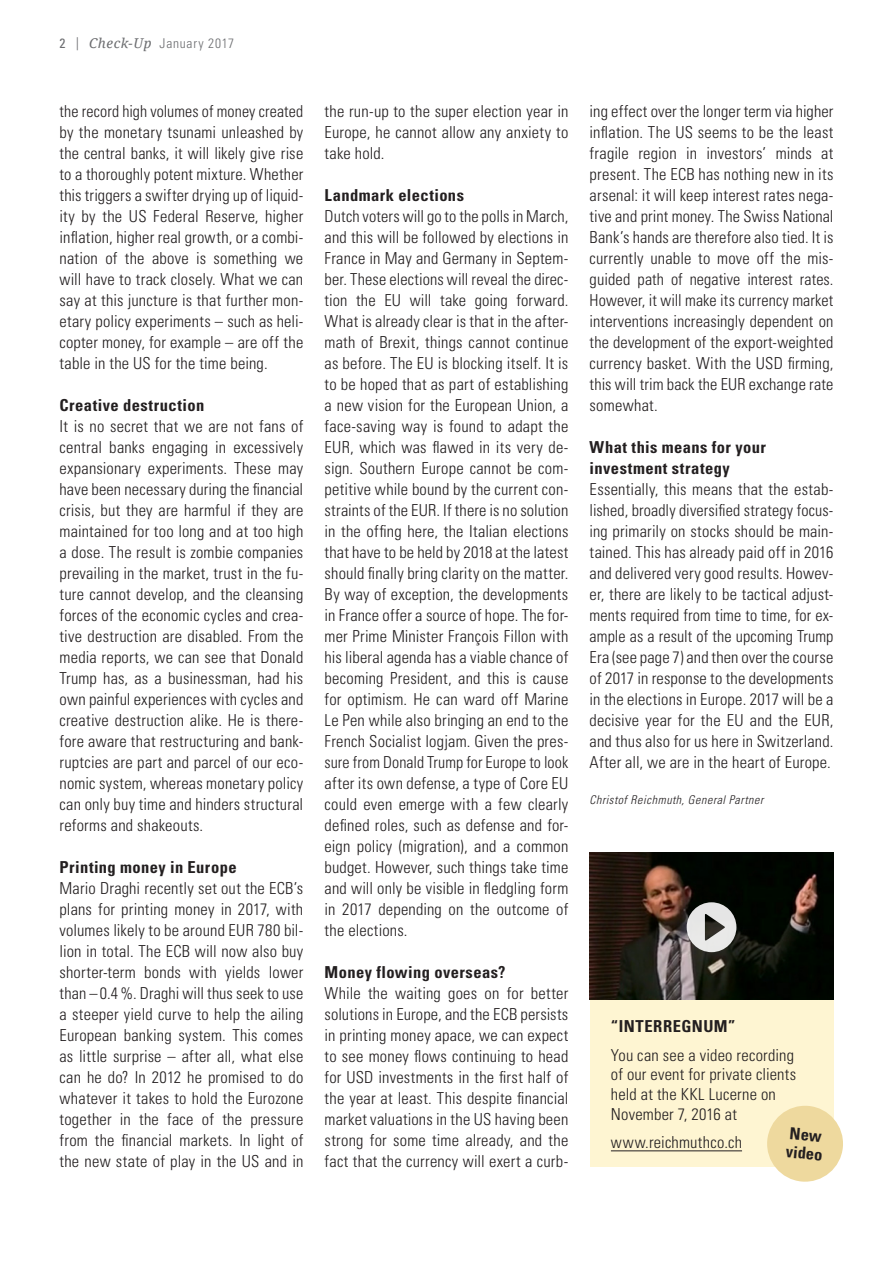
<style>
.page{position:relative;width:893px;height:1263px;background:#fff}
.page>*{position:absolute;margin:0;border:0;box-sizing:border-box;transform-origin:0 0}
.Fliesstext{font:300 condensed 16.5px/21px "Univers LT Std";letter-spacing:.01em;color:#231f20;text-align:justify}
.Zwischentitel{font:700 condensed 16.5px/21px "Univers LT Std";letter-spacing:.03em;color:#231f20}
.Tabellentitel_mittig{font:700 condensed 16.5px/18px "Univers LT Std";color:#231f20}
.t1{font:300 condensed 13.5px "Univers LT Std";letter-spacing:.06em;color:#6c6d70}
.Bildlegende{font:italic 300 condensed 12px "Univers LT Std";letter-spacing:.05em;color:#231f20}
.s1{font-weight:400}
.s2{font-family:"Centennial LT Std";font-weight:400;font-stretch:normal;font-size:13.05px}
.s3{font-family:"Noto Serif";font-weight:400;font-style:italic;font-stretch:normal}
</style>
<div class="page">
<div style="left:590px;top:999px;width:243px;height:168px;background:#fef5d2"></div>
<hr style="left:611px;top:1150px;width:131px;height:1px;background:#231f20">
<img style="left:590px;top:852px;width:243px;height:147px">
<svg style="left:687px;top:902px;width:49px;height:50px;background:#a6a7a4"></svg>
<svg style="left:767px;top:1104px;width:76px;height:78px"></svg>
<p class="t1" style="left:60px;top:36px;width:176px"><span class="s1">2</span> <span class="s2">|</span> <span class="s3">Check-Up</span> January 2017</p>
<p class="Fliesstext" style="left:60px;top:101px;width:245px">the record high volumes of money created by the monetary tsunami unleashed by the central banks, it will likely give rise to a thoroughly potent mixture. Whether this triggers a swifter drying up of liquid&shy;ity by the US Federal Reserve, higher inflation, higher real growth, or a combi&shy;nation of the above is something we will have to track closely. What we can say at this juncture is that further mon&shy;etary policy experiments – such as heli&shy;copter money, for example – are off the table in the US for the time being.</p>
<p class="Zwischentitel" style="left:60px;top:395px;width:146px">Creative destruction</p>
<p class="Fliesstext" style="left:60px;top:416px;width:245px">It is no secret that we are not fans of central banks engaging in excessively expansionary experiments. These may have been necessary during the financial crisis, but they are harmful if they are maintained for too long and at too high a dose. The result is zombie companies prevailing in the market, trust in the fu&shy;ture cannot develop, and the cleansing forces of the economic cycles and crea&shy;tive destruction are disabled. From the media reports, we can see that Donald Trump has, as a businessman, had his own painful experiences with cycles and creative destruction alike. He is there&shy;fore aware that restructuring and bank&shy;ruptcies are part and parcel of our eco&shy;nomic system, whereas monetary policy can only buy time and hinders structural reforms and shakeouts.</p>
<p class="Zwischentitel" style="left:60px;top:857px;width:179px">Printing money in Europe</p>
<p class="Fliesstext" style="left:60px;top:878px;width:245px">Mario Draghi recently set out the ECB’s plans for printing money in 2017, with volumes likely to be around EUR 780 bil&shy;lion in total. The ECB will now also buy shorter-term bonds with yields lower than – 0.4%. Draghi will thus seek to use a steeper yield curve to help the ailing European banking system. This comes as little surprise – after all, what else can he do? In 2012 he promised to do whatever it takes to hold the Eurozone together in the face of the pressure from the financial markets. In light of the new state of play in the US and in</p>
<p class="Fliesstext" style="left:325px;top:101px;width:245px">the run-up to the super election year in Europe, he cannot allow any anxiety to take hold.</p>
<p class="Zwischentitel" style="left:325px;top:185px;width:141px">Landmark elections</p>
<p class="Fliesstext" style="left:325px;top:206px;width:245px">Dutch voters will go to the polls in March, and this will be followed by elections in France in May and Germany in Septem&shy;ber. These elections will reveal the direc&shy;tion the EU will take going forward.<br>What is already clear is that in the after&shy;math of Brexit, things cannot continue as before. The EU is blocking itself. It is to be hoped that as part of establishing a new vision for the European Union, a face-saving way is found to adapt the EUR, which was flawed in its very de&shy;sign. Southern Europe cannot be com&shy;petitive while bound by the current con&shy;straints of the EUR. If there is no solution in the offing here, the Italian elections that have to be held by 2018 at the latest should finally bring clarity on the matter.<br>By way of exception, the developments in France offer a source of hope. The for&shy;mer Prime Minister François Fillon with his liberal agenda has a viable chance of becoming President, and this is cause for optimism. He can ward off Marine Le Pen while also bringing an end to the French Socialist logjam. Given the pres&shy;sure from Donald Trump for Europe to look after its own defense, a type of Core EU could even emerge with a few clearly defined roles, such as defense and for&shy;eign policy (migration), and a common budget. However, such things take time and will only be visible in fledgling form in 2017 depending on the outcome of the elections.</p>
<p class="Zwischentitel" style="left:325px;top:962px;width:182px">Money flowing overseas?</p>
<p class="Fliesstext" style="left:325px;top:983px;width:245px">While the waiting goes on for better solutions in Europe, and the ECB persists in printing money apace, we can expect to see money flows continuing to head for USD investments in the first half of the year at least. This despite financial market valuations in the US having been strong for some time already, and the fact that the currency will exert a curb-</p>
<p class="Fliesstext" style="left:590px;top:101px;width:245px">ing effect over the longer term via higher inflation. The US seems to be the least fragile region in investors’ minds at present. The ECB has nothing new in its arsenal: it will keep interest rates nega&shy;tive and print money. The Swiss National Bank’s hands are therefore also tied. It is currently unable to move off the mis&shy;guided path of negative interest rates.<br>However, it will make its currency market interventions increasingly dependent on the development of the export-weighted currency basket. With the USD firming, this will trim back the EUR exchange rate somewhat.</p>
<p class="Zwischentitel" style="left:590px;top:437px;width:178px">What this means for your investment strategy</p>
<p class="Fliesstext" style="left:590px;top:479px;width:245px">Essentially, this means that the estab&shy;lished, broadly diversified strategy focus&shy;ing primarily on stocks should be main&shy;tained. This has already paid off in 2016 and delivered very good results. Howev&shy;er, there are likely to be tactical adjust&shy;ments required from time to time, for ex&shy;ample as a result of the upcoming Trump Era (see page 7) and then over the course of 2017 in response to the developments in the elections in Europe. 2017 will be a decisive year for the EU and the EUR, and thus also for us here in Switzerland.<br>After all, we are in the heart of Europe.</p>
<p class="Bildlegende" style="left:590px;top:792px;width:175px">Christof Reichmuth, General Partner</p>
<p class="Zwischentitel" style="left:611px;top:1016px;width:126px">“INTERREGNUM”</p>
<p class="Fliesstext" style="left:611px;top:1045px;width:187px;line-height:19.8px;text-align:left">You can see a video recording of our event for private clients held at the KKL Lucerne on<br>November 7, 2016 at</p>
<p class="Fliesstext" style="left:611px;top:1132px;width:133px">www.reichmuthco.ch</p>
<p class="Tabellentitel_mittig" style="left:788px;top:1124px;width:38px;rotate:5deg">New video</p>
</div>
